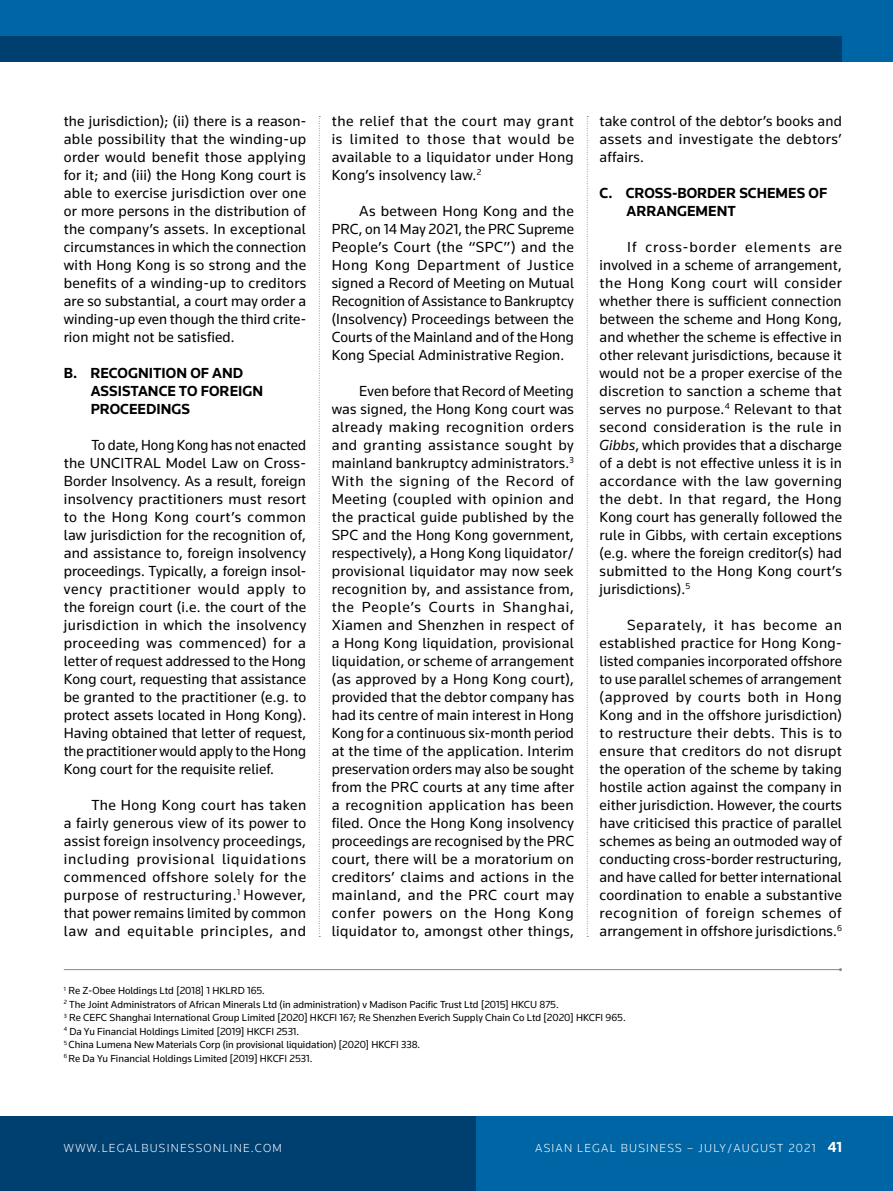
<style>
.page{position:relative;width:893px;height:1191px;background:#fff}
.page>*{position:absolute;margin:0;border:0;box-sizing:border-box;transform-origin:0 0}
.t1{font:15px/18px "Knowledge 2017";letter-spacing:.01em;color:#000;text-align:justify}
.t2{font:700 15px "Knowledge 2017";color:#000}
.t3{font:300 12px "Knowledge 2017";letter-spacing:.1em;color:#fff}
.t4{font:10.5px/13.5px "Knowledge 2017";color:#000}
.s1{font-style:italic}
.s2{font-weight:700;font-size:15px}
</style>
<div class="page">
<div style="left:0;top:1116px;width:503px;height:75px;background:#004071"></div>
<div style="left:476px;top:1116px;width:417px;height:75px;background:#0065a4"></div>
<svg style="left:319px;top:116px;width:1px;height:821px"></svg>
<svg style="left:587px;top:116px;width:1px;height:821px"></svg>
<div style="left:0;top:0;width:893px;height:62px;background:#0065a4"></div>
<div style="left:0;top:36px;width:842px;height:26px;background:#004071"></div>
<hr style="left:64px;top:969px;width:776px;height:1px;background:#86888a">
<p class="t1" style="left:64px;top:112px;width:244px">the jurisdiction); (ii) there is a reason&shy;able possibility that the winding-up order would benefit those applying for it; and (iii) the Hong Kong court is able to exercise jurisdiction over one or more persons in the distribution of the company’s assets. In exceptional circumstances in which the connection with Hong Kong is so strong and the benefits of a winding-up to creditors are so substantial, a court may order a winding-up even though the third crite&shy;rion might not be satisfied.</p>
<p class="t2" style="left:64px;top:364px;width:84px">B. RECOGNITION</p>
<p class="t2" style="left:190px;top:364px;width:33px">OF AND</p>
<p class="t2" style="left:91px;top:382px;width:10px">ASSISTANC</p>
<p class="t2" style="left:167px;top:382px;width:44px">E TO FOR</p>
<p class="t2" style="left:230px;top:382px;width:33px">EIGN</p>
<p class="t2" style="left:91px;top:400px;width:11px">PROC</p>
<p class="t2" style="left:129px;top:400px;width:60px">EEDINGS</p>
<p class="t1" style="left:64px;top:436px;width:244px;text-indent:28px">To date, Hong Kong has not enacted the UNCITRAL Model Law on Cross-Border Insolvency. As a result, foreign insolvency practitioners must resort to the Hong Kong court’s common law jurisdiction for the recognition of, and assistance to, foreign insolvency proceedings. Typically, a foreign insol&shy;vency practitioner would apply to the foreign court (i.e. the court of the jurisdiction in which the insolvency proceeding was commenced) for a letter of request addressed to the Hong Kong court, requesting that assistance be granted to the practitioner (e.g. to protect assets located in Hong Kong).<br>Having obtained that letter of request, the practitioner would apply to the Hong Kong court for the requisite relief.</p>
<p class="t1" style="left:64px;top:796px;width:244px;text-indent:28px">The Hong Kong court has taken a fairly generous view of its power to assist foreign insolvency proceedings, including provisional liquidations commenced offshore solely for the purpose of restructuring.<sup>1</sup> However, that power remains limited by common law and equitable principles, and</p>
<p class="t1" style="left:332px;top:112px;width:244px">the relief that the court may grant is limited to those that would be available to a liquidator under Hong Kong’s insolvency law.<sup>2</sup></p>
<p class="t1" style="left:332px;top:202px;width:244px;text-indent:28px">As between Hong Kong and the PRC, on 14 May 2021, the PRC Supreme People’s Court (the “SPC”) and the Hong Kong Department of Justice signed a Record of Meeting on Mutual Recognition of Assistance to Bankruptcy (Insolvency) Proceedings between the Courts of the Mainland and of the Hong Kong Special Administrative Region.</p>
<p class="t1" style="left:332px;top:382px;width:244px;text-indent:28px">Even before that Record of Meeting was signed, the Hong Kong court was already making recognition orders and granting assistance sought by mainland bankruptcy administrators.<sup>3<br></sup>With the signing of the Record of Meeting (coupled with opinion and the practical guide published by the SPC and the Hong Kong government, respectively), a Hong Kong liquidator/ provisional liquidator may now seek recognition by, and assistance from, the People’s Courts in Shanghai, Xiamen and Shenzhen in respect of a Hong Kong liquidation, provisional liquidation, or scheme of arrangement (as approved by a Hong Kong court), provided that the debtor company has had its centre of main interest in Hong Kong for a continuous six-month period at the time of the application. Interim preservation orders may also be sought from the PRC courts at any time after a recognition application has been filed. Once the Hong Kong insolvency proceedings are recognised by the PRC court, there will be a moratorium on creditors’ claims and actions in the mainland, and the PRC court may confer powers on the Hong Kong liquidator to, amongst other things,</p>
<p class="t1" style="left:600px;top:112px;width:244px">take control of the debtor’s books and assets and investigate the debtors’ affairs.</p>
<p class="t2" style="left:600px;top:184px;width:45px">C. CROSS</p>
<p class="t2" style="left:672px;top:184px;width:17px">-BORD</p>
<p class="t2" style="left:717px;top:184px;width:101px">ER SCHEMES OF</p>
<p class="t2" style="left:627px;top:202px;width:11px">ARRAN</p>
<p class="t2" style="left:677px;top:202px;width:50px">GEMENT</p>
<p class="t1" style="left:600px;top:238px;width:244px;text-indent:28px">If cross-border elements are involved in a scheme of arrangement, the Hong Kong court will consider whether there is sufficient connection between the scheme and Hong Kong, and whether the scheme is effective in other relevant jurisdictions, because it would not be a proper exercise of the discretion to sanction a scheme that serves no purpose.<sup>4</sup> Relevant to that second consideration is the rule in <span class="s1">Gibbs</span>, which provides that a discharge of a debt is not effective unless it is in accordance with the law governing the debt. In that regard, the Hong Kong court has generally followed the rule in Gibbs, with certain exceptions (e.g. where the foreign creditor(s) had submitted to the Hong Kong court’s jurisdictions).<sup>5</sup></p>
<p class="t1" style="left:600px;top:616px;width:244px;text-indent:28px">Separately, it has become an established practice for Hong Kong&shy;listed companies incorporated offshore to use parallel schemes of arrangement (approved by courts both in Hong Kong and in the offshore jurisdiction) to restructure their debts. This is to ensure that creditors do not disrupt the operation of the scheme by taking hostile action against the company in either jurisdiction. However, the courts have criticised this practice of parallel schemes as being an outmoded way of conducting cross-border restructuring, and have called for better international coordination to enable a substantive recognition of foreign schemes of arrangement in offshore jurisdictions.<sup>6</sup></p>
<p class="t4" style="left:64px;top:983px;width:563px"><sup>1</sup> Re Z-Obee Holdings Ltd [2018] 1 HKLRD 165.<br><sup>2</sup> The Joint Administrators of African Minerals Ltd (in administration) v Madison Pacific Trust Ltd [2015] HKCU 875.<br><sup>3</sup> Re CEFC Shanghai International Group Limited [2020] HKCFI 167; Re Shenzhen Everich Supply Chain Co Ltd [2020] HKCFI 965.<br><sup>4</sup> Da Yu Financial Holdings Limited [2019] HKCFI 2531.<br><sup>5</sup> China Lumena New Materials Corp (in provisional liquidation) [2020] HKCFI 338.<br><sup>6</sup> Re Da Yu Financial Holdings Limited [2019] HKCFI 2531.</p>
<p class="t3" style="left:64px;top:1141px;width:220px">WWW.LEGALBUSINESSONLINE.COM</p>
<p class="t3" style="left:535px;top:1141px;width:308px">ASIAN LEGAL BUSINESS – JULY/AUGUST 2021 <span class="s2">41</span></p>
</div>
